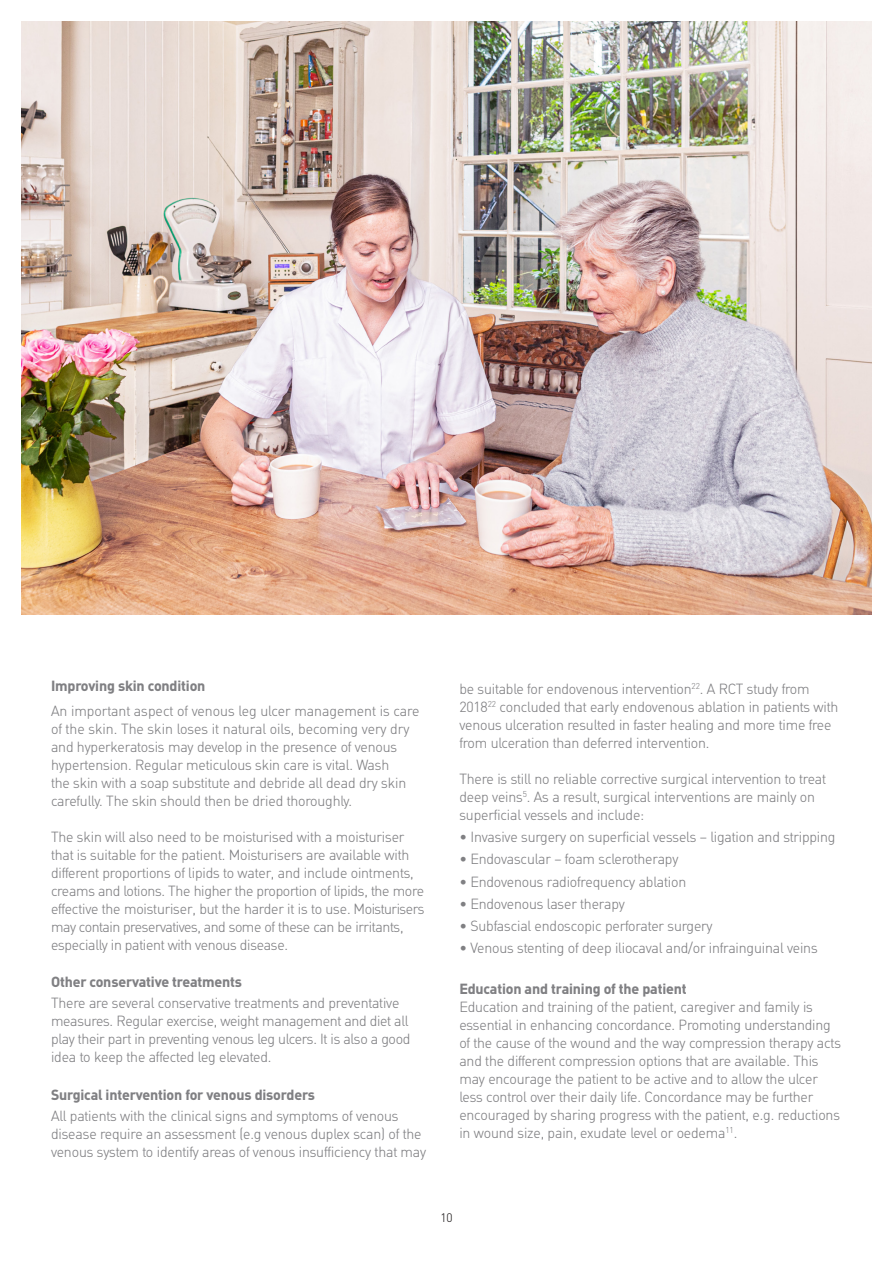
<style>
.page{position:relative;width:893px;height:1263px;background:#fff}
.page>*{position:absolute;margin:0;border:0;box-sizing:border-box;transform-origin:0 0}
.t1{font:300 14.25px/18px "Molnlycke Din";letter-spacing:-.01em;color:#808083}
.t2{font:700 14.25px "Molnlycke Din";letter-spacing:-.01em;color:#808083}
.t3{font:300 12px "Molnlycke Din";color:#231f20}
</style>
<div class="page">
<img style="left:21px;top:21px;width:851px;height:594px">
<p class="t2" style="left:51px;top:677px;width:156px">Improving skin condition</p>
<p class="t1" style="left:51px;top:702px;width:370px">An important aspect of venous leg ulcer management is care of the skin. The skin loses it natural oils, becoming very dry and hyperkeratosis may develop in the presence of venous hypertension. Regular meticulous skin care is vital. Wash<br>the skin with a soap substitute and debride all dead dry skin carefully. The skin should then be dried thoroughly.</p>
<p class="t1" style="left:51px;top:828px;width:375px">The skin will also need to be moisturised with a moisturiser that is suitable for the patient. Moisturisers are available with different proportions of lipids to water, and include ointments, creams and lotions. The higher the proportion of lipids, the more effective the moisturiser, but the harder it is to use. Moisturisers may contain preservatives, and some of these can be irritants, especially in patient with venous disease.</p>
<p class="t2" style="left:51px;top:973px;width:193px">Other conservative treatments</p>
<p class="t1" style="left:51px;top:994px;width:361px">There are several conservative treatments and preventative measures. Regular exercise, weight management and diet all play their part in preventing venous leg ulcers. It is also a good idea to keep the affected leg elevated.</p>
<p class="t2" style="left:51px;top:1086px;width:265px">Surgical intervention for venous disorders</p>
<p class="t1" style="left:51px;top:1107px;width:377px">All patients with the clinical signs and symptoms of venous disease require an assessment (e.g venous duplex scan) of the venous system to identify areas of venous insufficiency that may</p>
<p class="t1" style="left:459px;top:680px;width:380px">be suitable for endovenous intervention<sup>22</sup>. A RCT study from 2018<sup>22</sup> concluded that early endovenous ablation in patients with venous ulceration resulted in faster healing and more time free from ulceration than deferred intervention.</p>
<p class="t1" style="left:459px;top:770px;width:368px">There is still no reliable corrective surgical intervention to treat deep veins<sup>5</sup>. As a result, surgical interventions are mainly on superficial vessels and include:</p>
<p class="t1" style="left:459px;top:828px;width:378px">• Invasive surgery on superficial vessels – ligation and stripping</p>
<p class="t1" style="left:459px;top:850px;width:221px">• Endovascular – foam sclerotherapy</p>
<p class="t1" style="left:459px;top:873px;width:228px">• Endovenous radiofrequency ablation</p>
<p class="t1" style="left:459px;top:895px;width:167px">• Endovenous laser therapy</p>
<p class="t1" style="left:459px;top:917px;width:255px">• Subfascial endoscopic perforater surgery</p>
<p class="t1" style="left:459px;top:939px;width:360px">• Venous stenting of deep iliocaval and/or infrainguinal veins</p>
<p class="t2" style="left:459px;top:980px;width:229px">Education and training of the patient</p>
<p class="t1" style="left:459px;top:998px;width:383px">Education and training of the patient, caregiver and family is essential in enhancing concordance. Promoting understanding of the cause of the wound and the way compression therapy acts and the different compression options that are available. This may encourage the patient to be active and to allow the ulcer less control over their daily life. Concordance may be further encouraged by sharing progress with the patient, e.g. reductions in wound size, pain, exudate level or oedema<sup>11</sup>.</p>
<p class="t3" style="left:440px;top:1211px;width:14px">10</p>
</div>
